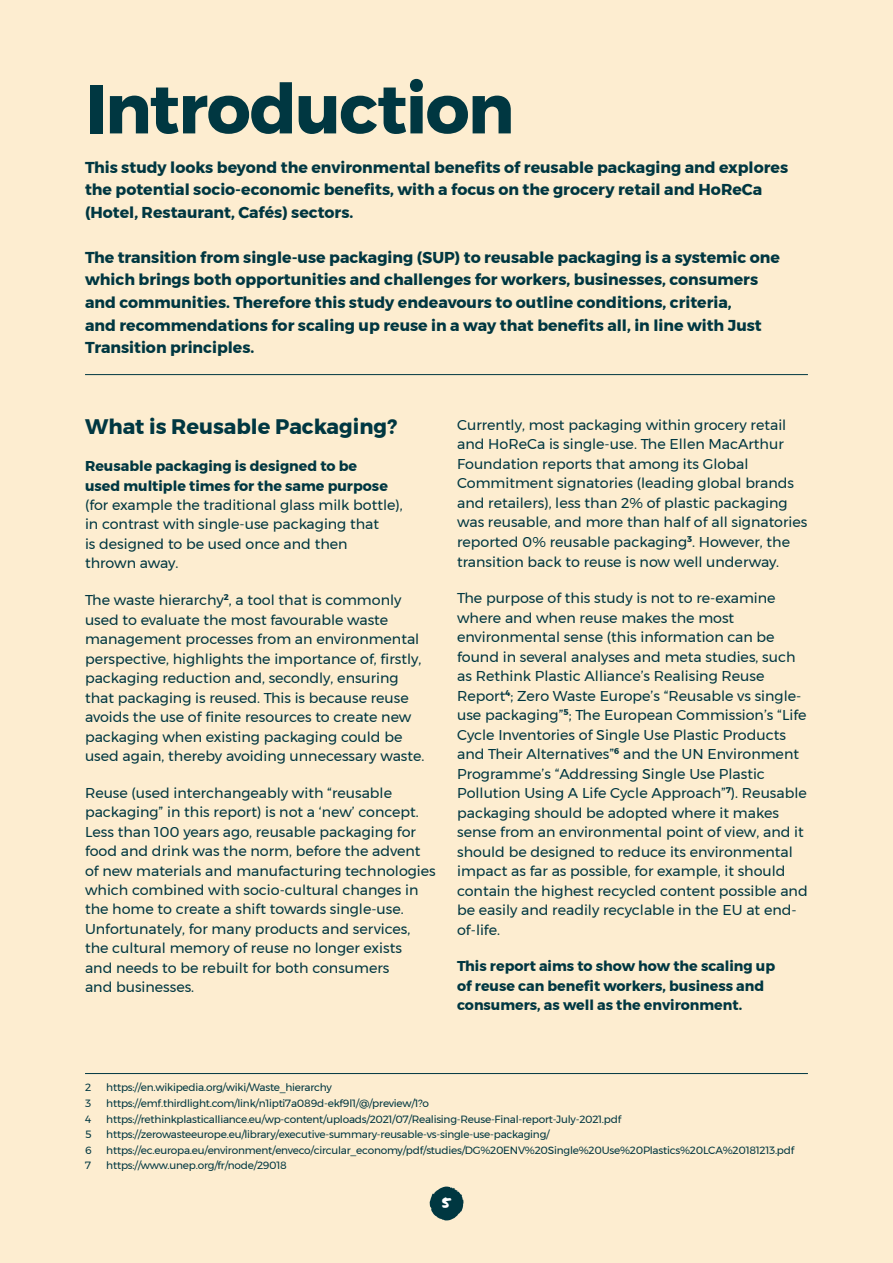
<style>
.page{position:relative;width:893px;height:1263px;background:#fdedd0}
.page>*{position:absolute;margin:0;border:0;box-sizing:border-box;transform-origin:0 0}
.t1{font:700 69px "Montserrat";letter-spacing:-.025em;color:#003741}
.t2{font:700 21px "Montserrat";color:#003741}
.t3{font:700 15.75px/22.5px "Montserrat";color:#003741}
.t4{font:15px "Permanent Marker";color:#fff}
.t5{font:14.25px/19.5px "Montserrat";color:#003741}
.t6{font:700 14.25px/19.5px "Montserrat";color:#003741}
.t7{font:10.5px "Montserrat";letter-spacing:-.02em;color:#003741}
</style>
<div class="page">
<svg style="left:429px;top:1186px;width:34px;height:34px"></svg>
<hr style="left:85px;top:1073px;width:723px;height:1px;background:#003741">
<hr style="left:85px;top:374px;width:723px;height:1px;background:#003741">
<h1 class="t1" style="left:85px;top:54px;width:431px">Introduction</h1>
<p class="t3" style="left:85px;top:156px;width:705px">This study looks beyond the environmental benefits of reusable packaging and explores the potential socio-economic benefits, with a focus on the grocery retail and HoReCa (Hotel, Restaurant, Cafés) sectors.</p>
<p class="t3" style="left:85px;top:246px;width:696px">The transition from single-use packaging (SUP) to reusable packaging is a systemic one which brings both opportunities and challenges for workers, businesses, consumers and communities. Therefore this study endeavours to outline conditions, criteria,<br>and recommendations for scaling up reuse in a way that benefits all, in line with Just Transition principles.</p>
<h2 class="t2" style="left:85px;top:410px;width:314px">What is Reusable Packaging?</h2>
<p class="t6" style="left:85px;top:456px;width:304px">Reusable packaging is designed to be used multiple times for the same purpose</p>
<p class="t5" style="left:85px;top:495px;width:319px">(for example the traditional glass milk bottle), in contrast with single-use packaging that<br>is designed to be used once and then<br>thrown away.</p>
<p class="t5" style="left:85px;top:590px;width:341px">The waste hierarchy<sup>2</sup>, a tool that is commonly used to evaluate the most favourable waste management processes from an environmental perspective, highlights the importance of, firstly, packaging reduction and, secondly, ensuring that packaging is reused. This is because reuse avoids the use of finite resources to create new packaging when existing packaging could be used again, thereby avoiding unnecessary waste.</p>
<p class="t5" style="left:85px;top:782px;width:352px">Reuse (used interchangeably with “reusable packaging” in this report) is not a ‘new’ concept.<br>Less than 100 years ago, reusable packaging for food and drink was the norm, before the advent of new materials and manufacturing technologies which combined with socio-cultural changes in the home to create a shift towards single-use.<br>Unfortunately, for many products and services, the cultural memory of reuse no longer exists<br>and needs to be rebuilt for both consumers<br>and businesses.</p>
<p class="t5" style="left:457px;top:415px;width:352px">Currently, most packaging within grocery retail and HoReCa is single-use. The Ellen MacArthur Foundation reports that among its Global Commitment signatories (leading global brands and retailers), less than 2% of plastic packaging was reusable, and more than half of all signatories reported 0% reusable packaging<sup>3</sup>. However, the transition back to reuse is now well underway.</p>
<p class="t5" style="left:457px;top:588px;width:352px">The purpose of this study is not to re-examine where and when reuse makes the most environmental sense (this information can be found in several analyses and meta studies, such as Rethink Plastic Alliance’s Realising Reuse Report<sup>4</sup>; Zero Waste Europe’s “Reusable vs single&shy;use packaging”<sup>5</sup>; The European Commission’s “Life Cycle Inventories of Single Use Plastic Products and Their Alternatives”<sup>6</sup> and the UN Environment Programme’s “Addressing Single Use Plastic Pollution Using A Life Cycle Approach”<sup>7</sup>). Reusable packaging should be adopted where it makes sense from an environmental point of view, and it should be designed to reduce its environmental impact as far as possible, for example, it should contain the highest recycled content possible and be easily and readily recyclable in the EU at end&shy;of-life.</p>
<p class="t6" style="left:457px;top:956px;width:320px">This report aims to show how the scaling up of reuse can benefit workers, business and consumers, as well as the environment.</p>
<p class="t7" style="left:85px;top:1079px;width:8px">2</p>
<p class="t7" style="left:106px;top:1079px;width:227px">https://en.wikipedia.org/wiki/Waste_hierarchy</p>
<p class="t7" style="left:85px;top:1095px;width:8px">3</p>
<p class="t7" style="left:106px;top:1095px;width:324px">https://emf.thirdlight.com/link/n1ipti7a089d-ekf9l1/@/preview/1?o</p>
<p class="t7" style="left:85px;top:1111px;width:8px">4</p>
<p class="t7" style="left:106px;top:1111px;width:517px">https://rethinkplasticalliance.eu/wp-content/uploads/2021/07/Realising-Reuse-Final-report-July-2021.pdf</p>
<p class="t7" style="left:85px;top:1126px;width:8px">5</p>
<p class="t7" style="left:106px;top:1126px;width:445px">https://zerowasteeurope.eu/library/executive-summary-reusable-vs-single-use-packaging/</p>
<p class="t7" style="left:85px;top:1142px;width:8px">6</p>
<p class="t7" style="left:106px;top:1142px;width:690px">https://ec.europa.eu/environment/enveco/circular_economy/pdf/studies/DG%20ENV%20Single%20Use%20Plastics%20LCA%20181213.pdf</p>
<p class="t7" style="left:85px;top:1158px;width:7px">7</p>
<p class="t7" style="left:106px;top:1158px;width:182px">https://www.unep.org/fr/node/29018</p>
<p class="t4" style="left:442px;top:1192px;width:10px">5</p>
</div>
